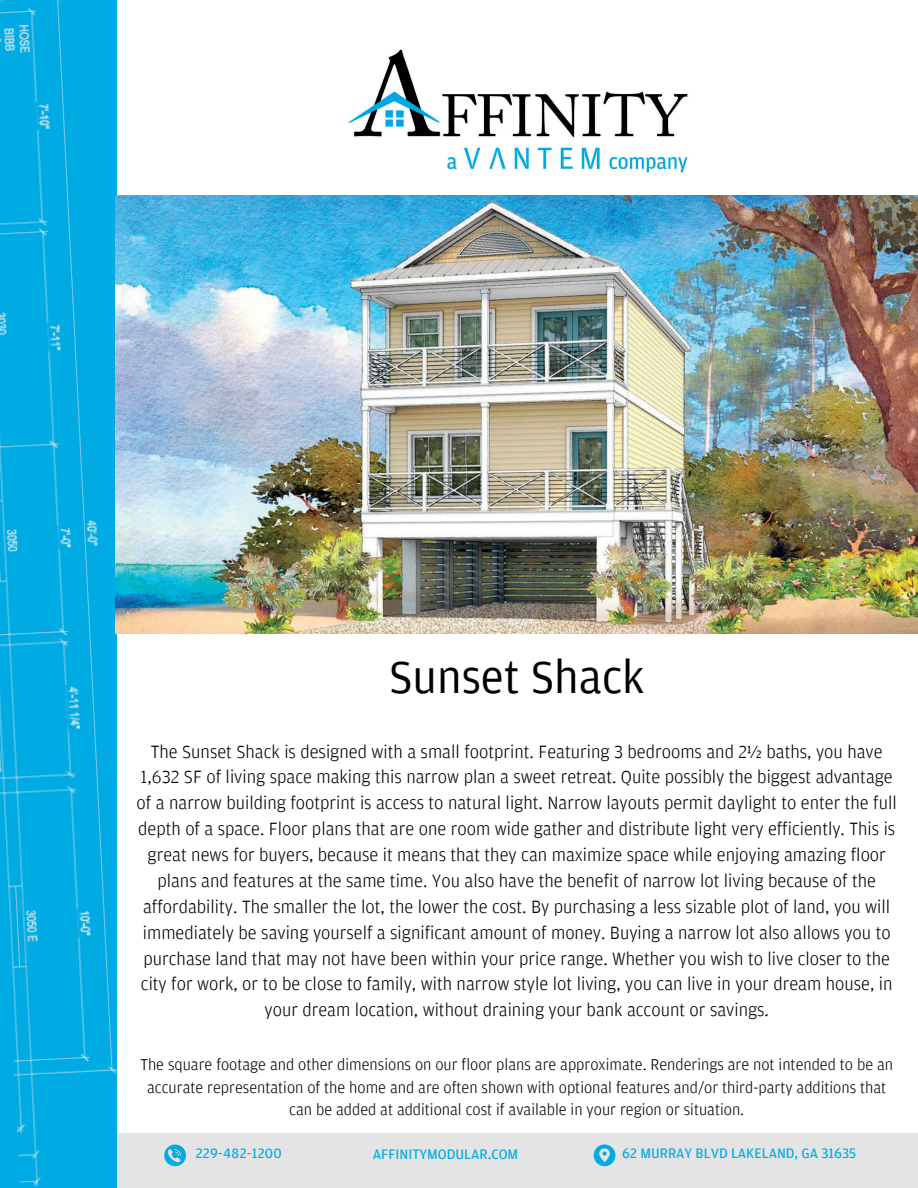
<style>
.page{position:relative;width:918px;height:1188px;background:#fff}
.page>*{position:absolute;margin:0;border:0;box-sizing:border-box;transform-origin:0 0}
.t1{font:48px "Amplitude";color:#000}
.t2{font:300 18.75px/25.8px "Amplitude";color:#000;text-align:center}
.t3{font:300 16.5px/22.5px "Amplitude";color:#000;text-align:center}
.t4{font:14.55px "Amplitude";color:#00aae3}
.t5{font:14.55px "Amplitude";letter-spacing:.02em;color:#00aae3}
</style>
<div class="page">
<div style="left:92px;top:1134px;width:826px;height:54px;background:#e4e4e4"></div>
<svg style="left:594px;top:1144px;width:21px;height:22px"></svg>
<svg style="left:164px;top:1144px;width:22px;height:22px"></svg>
<img style="left:0;top:0;width:136px;height:1188px">
<img style="left:318px;top:49px;width:398px;height:147px">
<img style="left:116px;top:196px;width:802px;height:437px">
<p class="t1" style="left:389px;top:660px;width:257px">Sunset Shack</p>
<p class="t2" style="left:137px;top:740px;width:762px">The Sunset Shack is designed with a small footprint. Featuring 3 bedrooms and 2½ baths, you have 1,632 SF of living space making this narrow plan a sweet retreat. Quite possibly the biggest advantage of a narrow building footprint is access to natural light. Narrow layouts permit daylight to enter the full depth of a space. Floor plans that are one room wide gather and distribute light very efficiently. This is great news for buyers, because it means that they can maximize space while enjoying amazing floor plans and features at the same time. You also have the benefit of narrow lot living because of the affordability. The smaller the lot, the lower the cost. By purchasing a less sizable plot of land, you will immediately be saving yourself a significant amount of money. Buying a narrow lot also allows you to purchase land that may not have been within your price range. Whether you wish to live closer to the city for work, or to be close to family, with narrow style lot living, you can live in your dream house, in your dream location, without draining your bank account or savings.</p>
<p class="t3" style="left:140px;top:1055px;width:754px">The square footage and other dimensions on our floor plans are approximate. Renderings are not intended to be an accurate representation of the home and are often shown with optional features and/or third-party additions that can be added at additional cost if available in your region or situation.</p>
<p class="t5" style="left:196px;top:1147px;width:88px">229-482-1200</p>
<p class="t4" style="left:373px;top:1148px;width:147px">AFFINITYMODULAR.COM</p>
<p class="t4" style="left:622px;top:1148px;width:235px">62 MURRAY BLVD LAKELAND, GA 31635</p>
</div>
